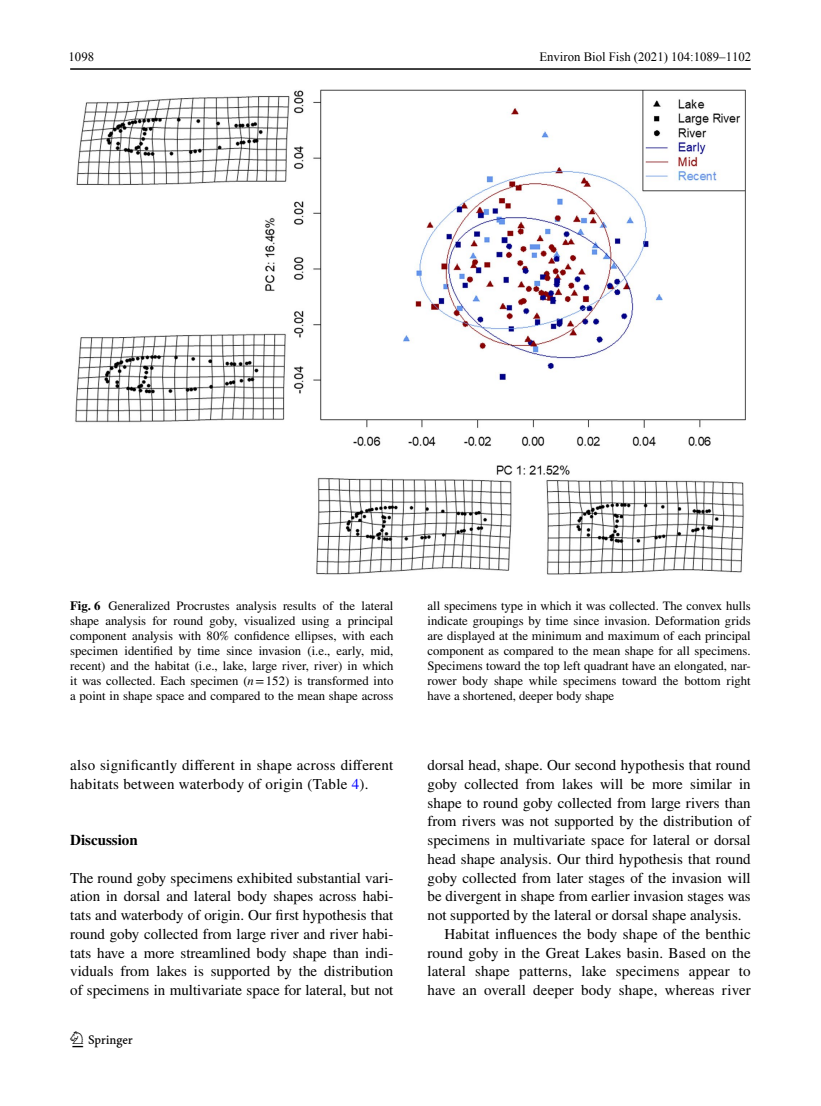
<style>
.page{position:relative;width:821px;height:1106px;background:#fff}
.page>*{position:absolute;margin:0;border:0;box-sizing:border-box;transform-origin:0 0}
.t1{font:22.5px "Springnew Regular 2";color:#000}
.t2{font:15px/18.8px "STIX";color:#000;text-align:justify}
.t3{font:15px/18.8px "STIX";letter-spacing:.02em;color:#000}
.t4{font:700 15px "STIX";color:#000}
.t5{font:12.75px/15px "STIX";color:#000;text-align:justify}
.t6{font:12.75px "Times New Roman";color:#000}
.t7{font:12.75px "Times New Roman PSMT3";color:#000}
.s1{font-weight:700}
.s2{font-style:italic}
.s3{color:#00f}
</style>
<div class="page">
<hr style="left:70px;top:68px;width:680px;height:2px;background:#000">
<img style="left:75px;top:89px;width:671px;height:486px">
<p class="t7" style="left:69px;top:53px;width:27px">1098</p>
<p class="t6" style="left:539px;top:53px;width:213px">Environ Biol Fish (2021) 104:1089–1102</p>
<p class="t5" style="left:70px;top:599px;width:325px"><span class="s1">Fig. 6</span> Generalized Procrustes analysis results of the lateral shape analysis for round goby, visualized using a principal component analysis with 80% confidence ellipses, with each specimen identified by time since invasion (i.e., early, mid, recent) and the habitat (i.e., lake, large river, river) in which it was collected. Each specimen (<span class="s2">n</span>=152) is transformed into a point in shape space and compared to the mean shape across</p>
<p class="t5" style="left:427px;top:599px;width:325px">all specimens type in which it was collected. The convex hulls indicate groupings by time since invasion. Deformation grids are displayed at the minimum and maximum of each principal component as compared to the mean shape for all specimens.<br>Specimens toward the top left quadrant have an elongated, nar&shy;rower body shape while specimens toward the bottom right have a shortened, deeper body shape</p>
<p class="t3" style="left:70px;top:756px;width:325px">also significantly different in shape across different habitats between waterbody of origin (Table <span class="s3">4</span>).</p>
<p class="t4" style="left:70px;top:831px;width:69px">Discussion</p>
<p class="t2" style="left:70px;top:869px;width:325px">The round goby specimens exhibited substantial vari&shy;ation in dorsal and lateral body shapes across habi&shy;tats and waterbody of origin. Our first hypothesis that round goby collected from large river and river habi&shy;tats have a more streamlined body shape than indi&shy;viduals from lakes is supported by the distribution of specimens in multivariate space for lateral, but not</p>
<h1 class="t1" style="left:72px;top:1031px;width:62px">1 3</h1>
<p class="t2" style="left:427px;top:756px;width:325px">dorsal head, shape. Our second hypothesis that round</p>
<p class="t2" style="left:427px;top:775px;width:325px">goby collected from lakes will be more similar in</p>
<p class="t2" style="left:427px;top:794px;width:325px">shape to round goby collected from large rivers than</p>
<p class="t2" style="left:427px;top:813px;width:325px">from rivers was not supported by the distribution of</p>
<p class="t2" style="left:427px;top:831px;width:325px">specimens in multivariate space for lateral or dorsal</p>
<p class="t2" style="left:427px;top:850px;width:325px">head shape analysis. Our third hypothesis that round</p>
<p class="t2" style="left:427px;top:869px;width:325px">goby collected from later stages of the invasion will</p>
<p class="t2" style="left:427px;top:888px;width:325px">be divergent in shape from earlier invasion stages was</p>
<p class="t2" style="left:427px;top:906px;width:316px">not supported by the lateral or dorsal shape analysis.</p>
<p class="t2" style="left:444px;top:925px;width:308px">Habitat influences the body shape of the benthic</p>
<p class="t2" style="left:427px;top:944px;width:325px">round goby in the Great Lakes basin. Based on the</p>
<p class="t2" style="left:427px;top:963px;width:325px">lateral shape patterns, lake specimens appear to</p>
<p class="t2" style="left:427px;top:981px;width:325px">have an overall deeper body shape, whereas river</p>
</div>
